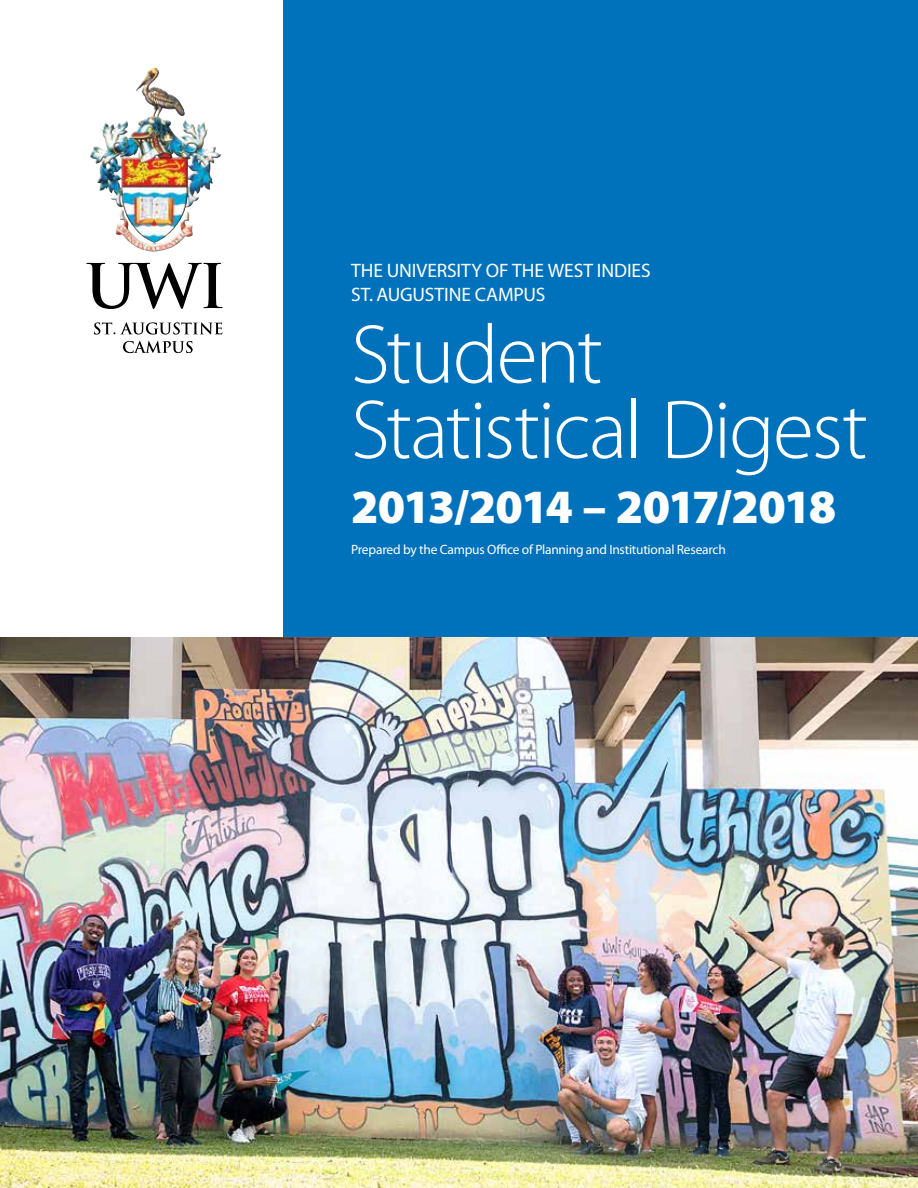
<style>
.page{position:relative;width:918px;height:1188px;background:#fff}
.page>*{position:absolute;margin:0;border:0;box-sizing:border-box;transform-origin:0 0}
.t1{font:300 84px/75.3px "Myriad Pro";letter-spacing:-.025em;color:#fff}
.t2{font:900 48px "Myriad Pro";letter-spacing:-.045em;color:#fff}
.t3{font:19.5px/24.2px "Myriad Pro";letter-spacing:-.005em;color:#fff}
.t4{font:13.5px "Myriad Pro";letter-spacing:-.02em;color:#fff}
</style>
<div class="page">
<div style="left:284px;top:0;width:634px;height:642px;background:#0072bc"></div>
<img style="left:0;top:638px;width:918px;height:550px">
<svg style="left:94px;top:322px;width:128px;height:13px"></svg>
<svg style="left:123px;top:341px;width:70px;height:12px"></svg>
<svg style="left:86px;top:263px;width:137px;height:46px"></svg>
<img style="left:101px;top:68px;width:53px;height:70px">
<h3 class="t3" style="left:351px;top:258px;width:301px">THE UNIVERSITY OF THE WEST INDIES<br>ST. AUGUSTINE CAMPUS</h3>
<h1 class="t1" style="left:351px;top:316px;width:518px">Student<br>Statistical Digest</h1>
<h2 class="t2" style="left:351px;top:474px;width:487px">2013/2014 – 2017/2018</h2>
<p class="t4" style="left:351px;top:541px;width:376px">Prepared by the Campus Office of Planning and Institutional Research</p>
</div>
